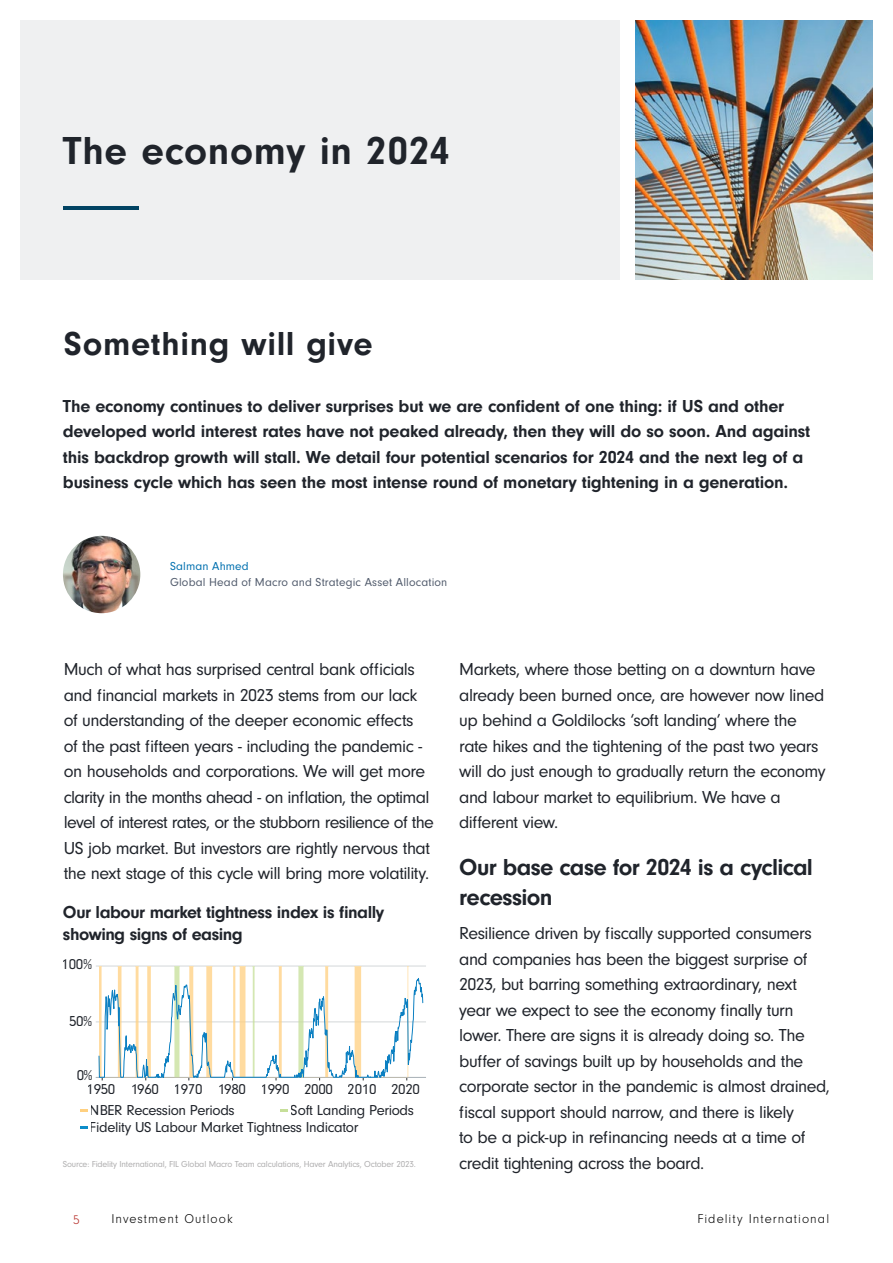
<style>
.page{position:relative;width:893px;height:1263px;background:#fff}
.page>*{position:absolute;margin:0;border:0;box-sizing:border-box;transform-origin:0 0}
.Title_Cover_48pt{font:700 40.5px "Neuzeit Gro";letter-spacing:.02em;color:#20242b}
.Title_Cover_48pt-2{font:700 34.5px "Neuzeit Gro";letter-spacing:.02em;color:#20242b}
.Black{font:700 24px/30px "Neuzeit Gro";letter-spacing:-.025em;color:#20242b}
.Black-2{font:18px/25.5px "Neuzeit Gro";letter-spacing:-.03em;color:#20242b}
.Black-3{font:700 18px/25.5px "Neuzeit Gro";letter-spacing:-.01em;color:#20242b}
.Title_Cover_48pt-3{font:700 18px/22.5px "Neuzeit Gro";letter-spacing:-.025em;color:#20242b}
.t1{font:15px/17.4px "Neuzeit Gro";letter-spacing:-.025em;color:#20242b}
.t2{font:300 13.2px "Neuzeit Gro";letter-spacing:.08em;color:#000}
.t3{font:300 13.2px "Neuzeit Gro";color:#b72f2a}
.Black-4{font:12px/16.5px "Neuzeit Gro";letter-spacing:.01em;color:#525c6d}
.Section_Title_34pt{font:9px "Neuzeit Gro";letter-spacing:-.02em;color:#afaeaf}
.s1{color:#0070af}
</style>
<div class="page">
<div style="left:0;top:18px;width:635px;height:265px;background:#eff0f1"></div>
<img style="left:63px;top:536px;width:77px;height:77px;border-radius:39px">
<svg style="left:80px;top:1126px;width:8px;height:3px"></svg>
<svg style="left:280px;top:1109px;width:8px;height:2px"></svg>
<hr style="left:96px;top:966px;width:330px;height:1px;background:#d3d7d9">
<hr style="left:96px;top:1022px;width:330px;height:1px;background:#d3d7d9">
<hr style="left:96px;top:1077px;width:330px;height:1px;background:#acb4bb">
<svg style="left:98px;top:966px;width:326px;height:114px"></svg>
<svg style="left:80px;top:1109px;width:8px;height:2px"></svg>
<img style="left:635px;top:20px;width:238px;height:260px">
<hr style="left:64px;top:206px;width:75px;height:4px;background:#014363">
<div style="left:0;top:0;width:893px;height:20px;background:#fff"></div>
<div style="left:0;top:281px;width:893px;height:19px;background:#fff"></div>
<div style="left:621px;top:10px;width:14px;height:283px;background:#fff"></div>
<div style="left:0;top:0;width:20px;height:300px;background:#fff"></div>
<p class="Title_Cover_48pt" style="left:63px;top:128px;width:388px">The economy in 2024</p>
<p class="Title_Cover_48pt-2" style="left:64px;top:324px;width:310px">Something will give</p>
<p class="Black-3" style="left:63px;top:393px;width:749px">The economy continues to deliver surprises but we are confident of one thing: if US and other developed world interest rates have not peaked already, then they will do so soon. And against this backdrop growth will stall. We detail four potential scenarios for 2024 and the next leg of a business cycle which has seen the most intense round of monetary tightening in a generation.</p>
<p class="Black-4" style="left:170px;top:558px;width:279px"><span class="s1">Salman Ahmed<br></span>Global Head of Macro and Strategic Asset Allocation</p>
<p class="Black-2" style="left:64px;top:657px;width:371px">Much of what has surprised central bank officials and financial markets in 2023 stems from our lack of understanding of the deeper economic effects<br>of the past fifteen years - including the pandemic - on households and corporations. We will get more clarity in the months ahead - on inflation, the optimal level of interest rates, or the stubborn resilience of the US job market. But investors are rightly nervous that the next stage of this cycle will bring more volatility.</p>
<p class="Title_Cover_48pt-3" style="left:63px;top:901px;width:323px">Our labour market tightness index is finally showing signs of easing</p>
<p class="t1" style="left:62px;top:956px;width:32px">100%</p>
<p class="t1" style="left:69px;top:1012px;width:25px">50%</p>
<p class="t1" style="left:76px;top:1067px;width:18px">0%</p>
<p class="t1" style="left:87px;top:1080px;width:335px">1950 1960 1970 1980 1990 2000 2010 2020</p>
<p class="t1" style="left:90px;top:1102px;width:326px;text-indent:201px">Soft Landing Periods<br>Fidelity US Labour Market Tightness Indicator</p>
<p class="t1" style="left:90px;top:1102px;width:146px">NBER Recession Periods</p>
<p class="Section_Title_34pt" style="left:63px;top:1159px;width:354px">Source: Fidelity International, FIL Global Macro Team calculations, Haver Analytics, October 2023.</p>
<p class="Black-2" style="left:459px;top:657px;width:368px">Markets, where those betting on a downturn have already been burned once, are however now lined up behind a Goldilocks ‘soft landing’ where the rate hikes and the tightening of the past two years will do just enough to gradually return the economy and labour market to equilibrium. We have a different view.</p>
<p class="Black" style="left:459px;top:853px;width:355px">Our base case for 2024 is a cyclical recession</p>
<p class="Black-2" style="left:459px;top:921px;width:372px">Resilience driven by fiscally supported consumers and companies has been the biggest surprise of 2023, but barring something extraordinary, next year we expect to see the economy finally turn lower. There are signs it is already doing so. The buffer of savings built up by households and the corporate sector in the pandemic is almost drained, fiscal support should narrow, and there is likely<br>to be a pick-up in refinancing needs at a time of credit tightening across the board.</p>
<p class="t3" style="left:73px;top:1213px;width:8px">5</p>
<p class="t2" style="left:111px;top:1212px;width:123px">Investment Outlook</p>
<p class="t2" style="left:697px;top:1212px;width:133px">Fidelity International</p>
</div>
